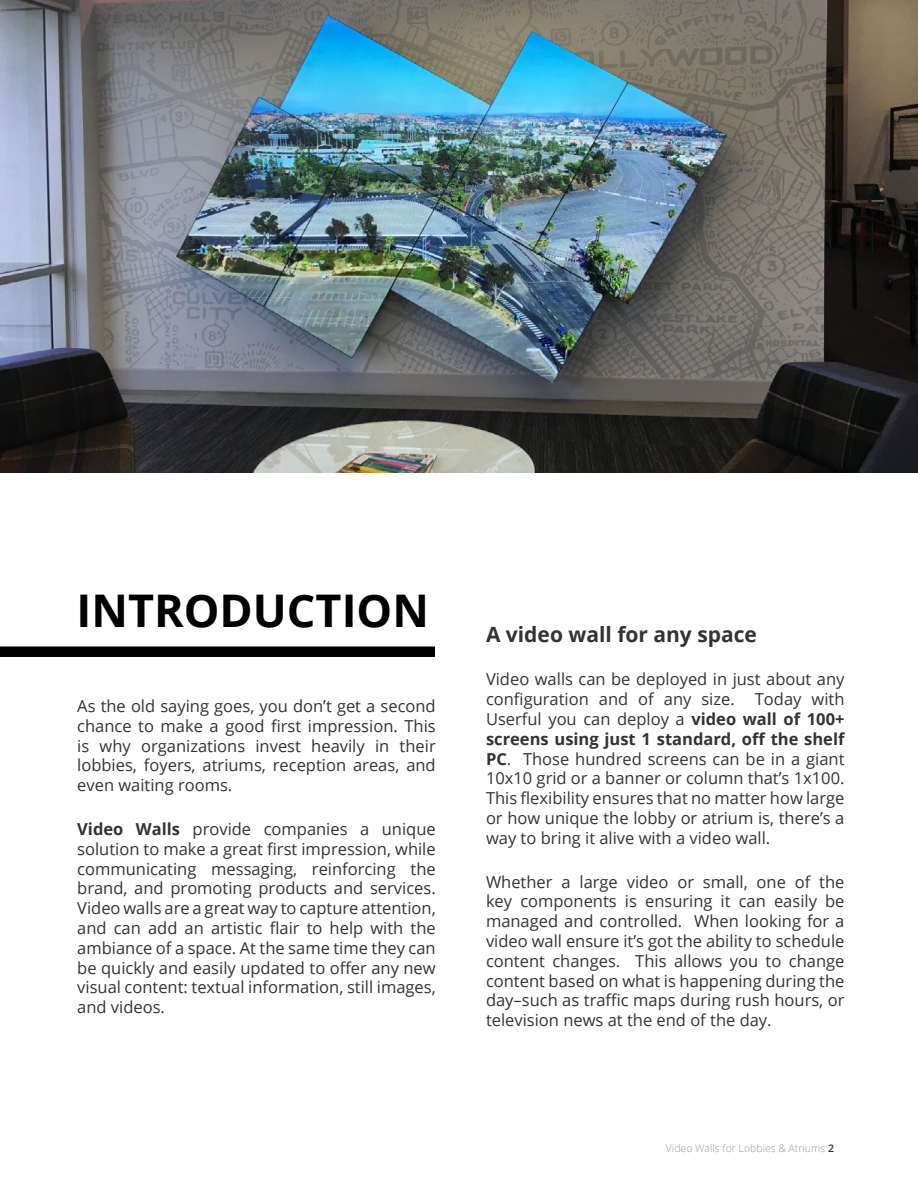
<style>
.page{position:relative;width:918px;height:1188px;background:#fff}
.page>*{position:absolute;margin:0;border:0;box-sizing:border-box;transform-origin:0 0}
.t1{font:700 45px "Open Sans";color:#000}
.t2{font:700 21px "Open Sans";color:#333}
.t3{font:16.5px/19.8px "Open Sans";color:#333;text-align:justify}
.t4{font:300 10.5px "Open Sans";color:#999}
.s1{font-weight:700}
.s2{font-weight:600;color:#333}
</style>
<div class="page">
<img style="left:0;top:0;width:918px;height:472px">
<div style="left:0;top:646px;width:435px;height:11px;background:#000"></div>
<h1 class="t1" style="left:77px;top:579px;width:354px">INTRODUCTION</h1>
<p class="t3" style="left:77px;top:696px;width:360px">As the old saying goes, you don’t get a second chance to make a good first impression. This is why organizations invest heavily in their lobbies, foyers, atriums, reception areas, and even waiting rooms.</p>
<p class="t3" style="left:77px;top:819px;width:360px"><span class="s1">Video Walls</span> provide companies a unique solution to make a great first impression, while communicating messaging, reinforcing the brand, and promoting products and services.<br>Video walls are a great way to capture attention, and can add an artistic flair to help with the ambiance of a space. At the same time they can be quickly and easily updated to offer any new visual content: textual information, still images, and videos.</p>
<p class="t2" style="left:486px;top:619px;width:273px">A video wall for any space</p>
<p class="t3" style="left:486px;top:669px;width:360px">Video walls can be deployed in just about any configuration and of any size. Today with Userful you can deploy a <span class="s1">video wall of 100+ screens using just 1 standard, off the shelf PC</span>. Those hundred screens can be in a giant 10x10 grid or a banner or column that’s 1x100.<br>This flexibility ensures that no matter how large or how unique the lobby or atrium is, there’s a way to bring it alive with a video wall.</p>
<p class="t3" style="left:486px;top:871px;width:360px">Whether a large video or small, one of the key components is ensuring it can easily be managed and controlled. When looking for a video wall ensure it’s got the ability to schedule content changes. This allows you to change content based on what is happening during the day–such as traffic maps during rush hours, or television news at the end of the day.</p>
<p class="t4" style="left:666px;top:1141px;width:170px">Video Walls for Lobbies &amp; Atriums <span class="s2">2</span></p>
</div>
